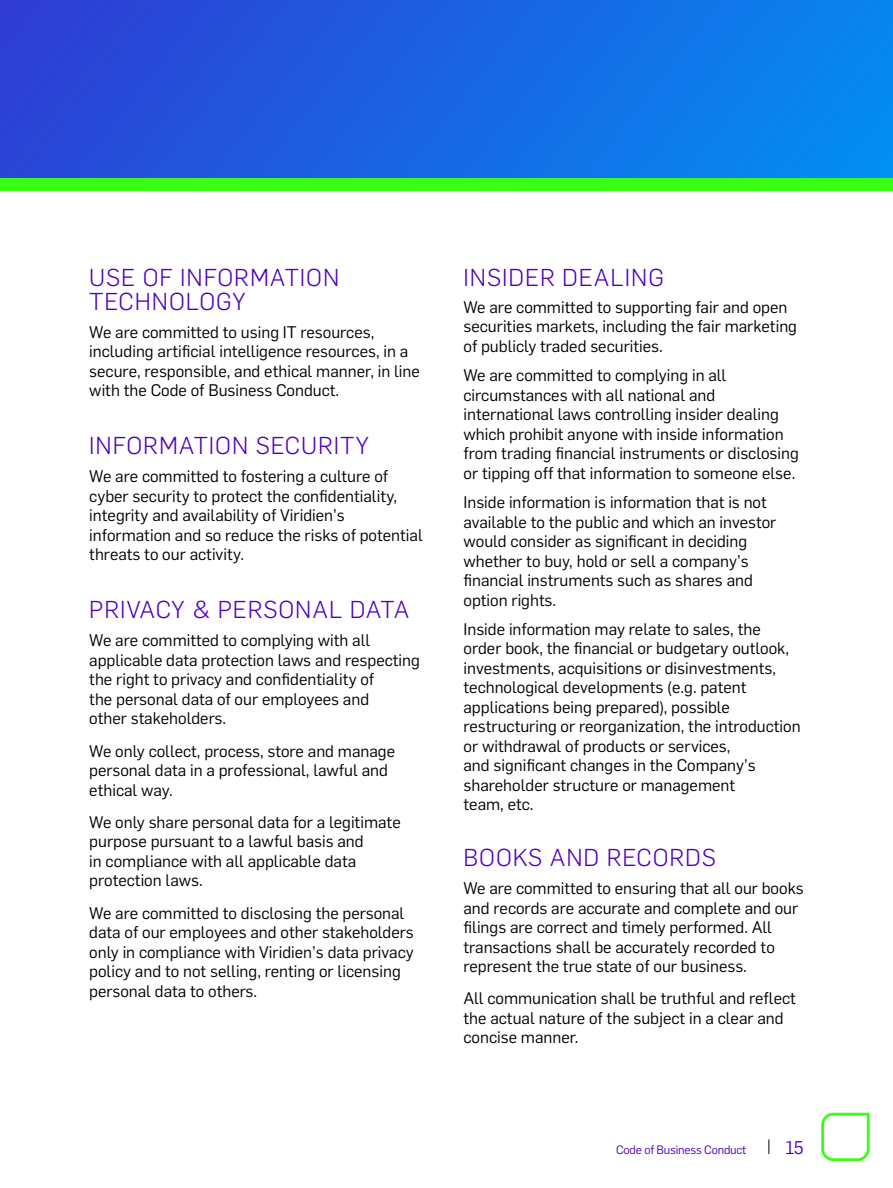
<style>
.page{position:relative;width:893px;height:1188px;background:#fff}
.page>*{position:absolute;margin:0;border:0;box-sizing:border-box;transform-origin:0 0}
.t1{font:300 24px/24px "Flama";letter-spacing:.04em;color:#5000bb}
.t2{font:18px "Flama";color:#5000bb}
.t3{font:16.5px/19.5px "Flama";color:#000}
.t4{font:12px "Flama";letter-spacing:-.015em;color:#5000bb}
</style>
<div class="page">
<div style="left:0;top:0;width:893px;height:179px;background:linear-gradient(to right,#2d40d4,#058af0)"></div>
<div style="left:0;top:178px;width:893px;height:13px;background:#39ff14"></div>
<svg style="left:768px;top:1140px;width:1px;height:14px"></svg>
<svg style="left:821px;top:1113px;width:49px;height:48px"></svg>
<h1 class="t1" style="left:89px;top:264px;width:251px">USE OF INFORMATION<br>TECHNOLOGY</h1>
<p class="t3" style="left:89px;top:321px;width:332px">We are committed to using IT resources, including artificial intelligence resources, in a secure, responsible, and ethical manner, in line with the Code of Business Conduct.</p>
<h1 class="t1" style="left:89px;top:433px;width:281px">INFORMATION SECURITY</h1>
<p class="t3" style="left:89px;top:466px;width:335px">We are committed to fostering a culture of cyber security to protect the confidentiality, integrity and availability of Viridien’s information and so reduce the risks of potential threats to our activity.</p>
<h1 class="t1" style="left:89px;top:597px;width:322px">PRIVACY &amp; PERSONAL DATA</h1>
<p class="t3" style="left:89px;top:630px;width:332px">We are committed to complying with all applicable data protection laws and respecting the right to privacy and confidentiality of<br>the personal data of our employees and<br>other stakeholders.</p>
<p class="t3" style="left:89px;top:740px;width:307px">We only collect, process, store and manage personal data in a professional, lawful and ethical way.</p>
<p class="t3" style="left:89px;top:811px;width:313px">We only share personal data for a legitimate purpose pursuant to a lawful basis and<br>in compliance with all applicable data protection laws.</p>
<p class="t3" style="left:89px;top:902px;width:326px">We are committed to disclosing the personal data of our employees and other stakeholders only in compliance with Viridien’s data privacy policy and to not selling, renting or licensing personal data to others.</p>
<h1 class="t1" style="left:463px;top:264px;width:202px">INSIDER DEALING</h1>
<p class="t3" style="left:463px;top:297px;width:335px">We are committed to supporting fair and open securities markets, including the fair marketing of publicly traded securities.</p>
<p class="t3" style="left:463px;top:365px;width:337px">We are committed to complying in all circumstances with all national and international laws controlling insider dealing which prohibit anyone with inside information from trading financial instruments or disclosing or tipping off that information to someone else.</p>
<p class="t3" style="left:463px;top:492px;width:314px">Inside information is information that is not available to the public and which an investor would consider as significant in deciding whether to buy, hold or sell a company’s financial instruments such as shares and option rights.</p>
<p class="t3" style="left:463px;top:618px;width:339px">Inside information may relate to sales, the order book, the financial or budgetary outlook, investments, acquisitions or disinvestments, technological developments (e.g. patent applications being prepared), possible restructuring or reorganization, the introduction or withdrawal of products or services,<br>and significant changes in the Company’s shareholder structure or management<br>team, etc.</p>
<h1 class="t1" style="left:463px;top:844px;width:254px">BOOKS AND RECORDS</h1>
<p class="t3" style="left:463px;top:878px;width:342px">We are committed to ensuring that all our books and records are accurate and complete and our filings are correct and timely performed. All transactions shall be accurately recorded to represent the true state of our business.</p>
<p class="t3" style="left:463px;top:988px;width:334px">All communication shall be truthful and reflect the actual nature of the subject in a clear and concise manner.</p>
<p class="t4" style="left:616px;top:1141px;width:132px">Code of Business Conduct</p>
<p class="t2" style="left:785px;top:1134px;width:20px">15</p>
</div>
